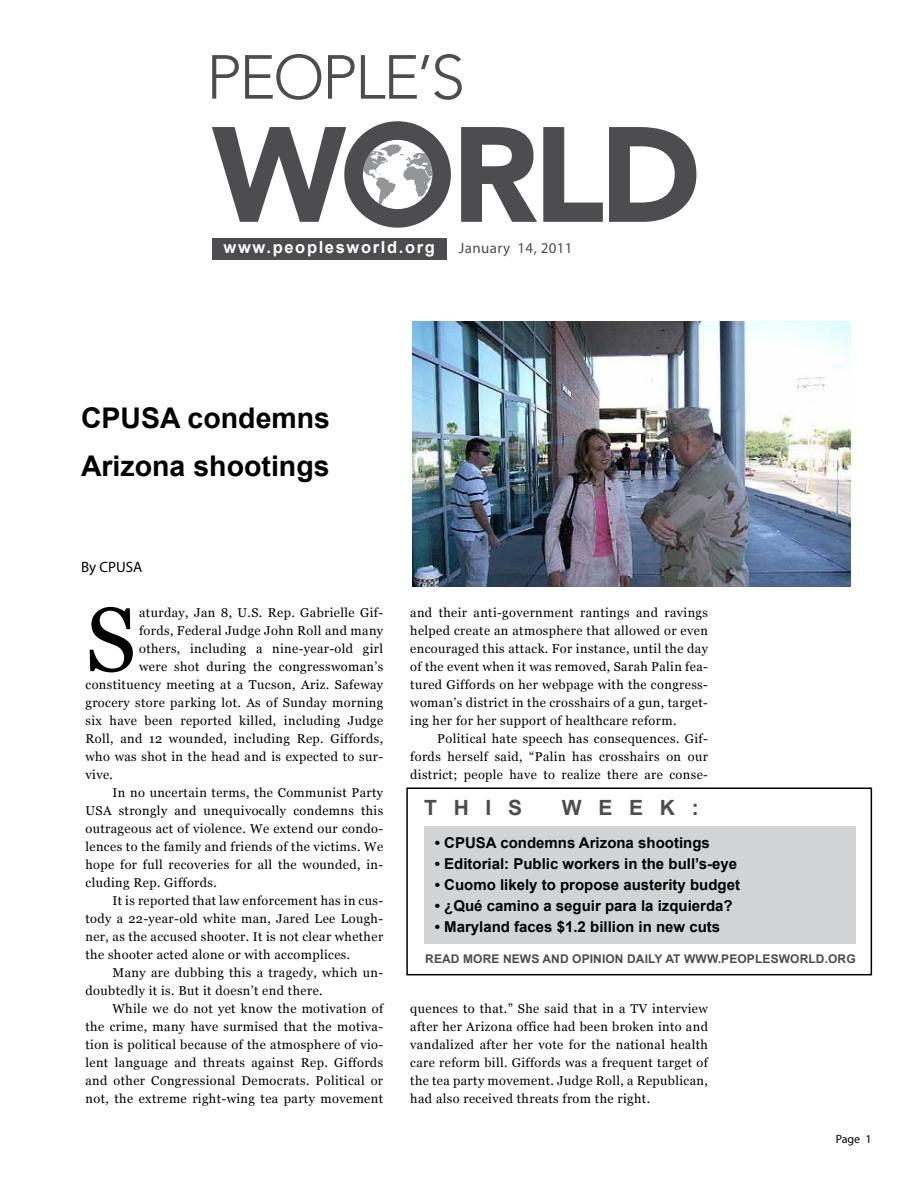
<style>
.page{position:relative;width:918px;height:1188px;background:#fff}
.page>*{position:absolute;margin:0;border:0;box-sizing:border-box;transform-origin:0 0}
.t1{font:90.75px "Georgia";color:#000}
.t2{font:700 28.5px/48px "Arial";color:#000}
.t3{font:700 21px "Arial";letter-spacing:.8em;color:#4d4d4f}
.t4{font:700 16.5px "Arial";letter-spacing:.1em;color:#fff}
.t5{font:700 15px "Arial";color:#000}
.t6{font:15px "Myriad Pro";letter-spacing:.025em;color:#4d4d4f}
.t7{font:15px "Myriad Pro";color:#000}
.t8{font:12.75px/18px "Georgia";letter-spacing:.03em;color:#000;text-align:justify}
.t9{font:700 12px "Arial";letter-spacing:.01em;color:#4d4d4f}
.t10{font:12px "Myriad Pro";color:#000}
</style>
<div class="page">
<div style="left:212px;top:238px;width:235px;height:21px;background:#4d4d4f"></div>
<svg style="left:212px;top:55px;width:27px;height:44px"></svg>
<svg style="left:245px;top:54px;width:76px;height:46px"></svg>
<svg style="left:328px;top:55px;width:27px;height:44px"></svg>
<svg style="left:361px;top:54px;width:101px;height:46px"></svg>
<svg style="left:461px;top:127px;width:76px;height:95px"></svg>
<svg style="left:543px;top:127px;width:60px;height:95px"></svg>
<svg style="left:609px;top:127px;width:87px;height:95px"></svg>
<svg style="left:212px;top:121px;width:239px;height:107px"></svg>
<div style="left:424px;top:826px;width:432px;height:118px;background:#d1d3d4"></div>
<div style="left:406px;top:788px;width:466px;height:187px;border:2px solid #000"></div>
<img style="left:412px;top:321px;width:438px;height:265px">
<p class="t4" style="left:224px;top:237px;width:213px">www.peoplesworld.org</p>
<p class="t6" style="left:459px;top:239px;width:115px">January 14, 2011</p>
<h2 class="t2" style="left:81px;top:395px;width:251px">CPUSA condemns<br>Arizona shootings</h2>
<p class="t7" style="left:81px;top:558px;width:63px">By CPUSA</p>
<h1 class="t1" style="left:86px;top:585px;width:52px">S</h1>
<p class="t8" style="left:139px;top:604px;width:246px">aturday, Jan 8, U.S. Rep. Gabrielle Gif-</p>
<p class="t8" style="left:139px;top:622px;width:246px">fords, Federal Judge John Roll and many</p>
<p class="t8" style="left:139px;top:640px;width:246px">others, including a nine-year-old girl</p>
<p class="t8" style="left:139px;top:658px;width:246px">were shot during the congresswoman’s</p>
<p class="t8" style="left:85px;top:676px;width:299px">constituency meeting at a Tucson, Ariz. Safeway</p>
<p class="t8" style="left:85px;top:694px;width:299px">grocery store parking lot. As of Sunday morning</p>
<p class="t8" style="left:85px;top:712px;width:299px">six have been reported killed, including Judge</p>
<p class="t8" style="left:85px;top:730px;width:299px">Roll, and 12 wounded, including Rep. Giffords,</p>
<p class="t8" style="left:85px;top:748px;width:299px">who was shot in the head and is expected to sur-</p>
<p class="t8" style="left:85px;top:766px;width:29px">vive.</p>
<p class="t8" style="left:113px;top:784px;width:272px">In no uncertain terms, the Communist Party</p>
<p class="t8" style="left:85px;top:802px;width:299px">USA strongly and unequivocally condemns this</p>
<p class="t8" style="left:85px;top:820px;width:299px">outrageous act of violence. We extend our condo-</p>
<p class="t8" style="left:85px;top:838px;width:299px">lences to the family and friends of the victims. We</p>
<p class="t8" style="left:85px;top:856px;width:299px">hope for full recoveries for all the wounded, in-</p>
<p class="t8" style="left:85px;top:874px;width:133px">cluding Rep. Giffords.</p>
<p class="t8" style="left:113px;top:892px;width:272px">It is reported that law enforcement has in cus-</p>
<p class="t8" style="left:85px;top:910px;width:299px">tody a 22-year-old white man, Jared Lee Lough-</p>
<p class="t8" style="left:85px;top:928px;width:299px">ner, as the accused shooter. It is not clear whether</p>
<p class="t8" style="left:85px;top:946px;width:266px">the shooter acted alone or with accomplices.</p>
<p class="t8" style="left:113px;top:964px;width:272px">Many are dubbing this a tragedy, which un-</p>
<p class="t8" style="left:85px;top:982px;width:239px">doubtedly it is. But it doesn’t end there.</p>
<p class="t8" style="left:113px;top:1000px;width:272px">While we do not yet know the motivation of</p>
<p class="t8" style="left:85px;top:1018px;width:299px">the crime, many have surmised that the motiva-</p>
<p class="t8" style="left:85px;top:1036px;width:299px">tion is political because of the atmosphere of vio-</p>
<p class="t8" style="left:85px;top:1054px;width:299px">lent language and threats against Rep. Giffords</p>
<p class="t8" style="left:85px;top:1072px;width:299px">and other Congressional Democrats. Political or</p>
<p class="t8" style="left:85px;top:1090px;width:299px">not, the extreme right-wing tea party movement</p>
<p class="t8" style="left:410px;top:604px;width:299px">and their anti-government rantings and ravings helped create an atmosphere that allowed or even encouraged this attack. For instance, until the day of the event when it was removed, Sarah Palin fea&shy;tured Giffords on her webpage with the congress&shy;woman’s district in the crosshairs of a gun, target&shy;ing her for her support of healthcare reform.</p>
<p class="t8" style="left:410px;top:730px;width:299px;text-indent:27px">Political hate speech has consequences. Gif&shy;fords herself said, “Palin has crosshairs on our district; people have to realize there are conse-</p>
<h3 class="t3" style="left:424px;top:794px;width:97px">this</h3>
<h3 class="t3" style="left:562px;top:794px;width:139px">week:</h3>
<p class="t5" style="left:435px;top:833px;width:276px">• CPUSA condemns Arizona shootings</p>
<p class="t5" style="left:435px;top:854px;width:304px">• Editorial: Public workers in the bull’s-eye</p>
<p class="t5" style="left:435px;top:875px;width:307px">• Cuomo likely to propose austerity budget</p>
<p class="t5" style="left:435px;top:896px;width:299px">• ¿Qué camino a seguir para la izquierda?</p>
<p class="t5" style="left:435px;top:917px;width:287px">• Maryland faces $1.2 billion in new cuts</p>
<p class="t9" style="left:425px;top:951px;width:432px">read more news and opinion daily at www.peoplesworld.org</p>
<p class="t8" style="left:410px;top:1000px;width:299px">quences to that.” She said that in a TV interview after her Arizona office had been broken into and vandalized after her vote for the national health care reform bill. Giffords was a frequent target of the tea party movement. Judge Roll, a Republican, had also received threats from the right.</p>
<p class="t10" style="left:836px;top:1132px;width:37px">Page 1</p>
</div>
